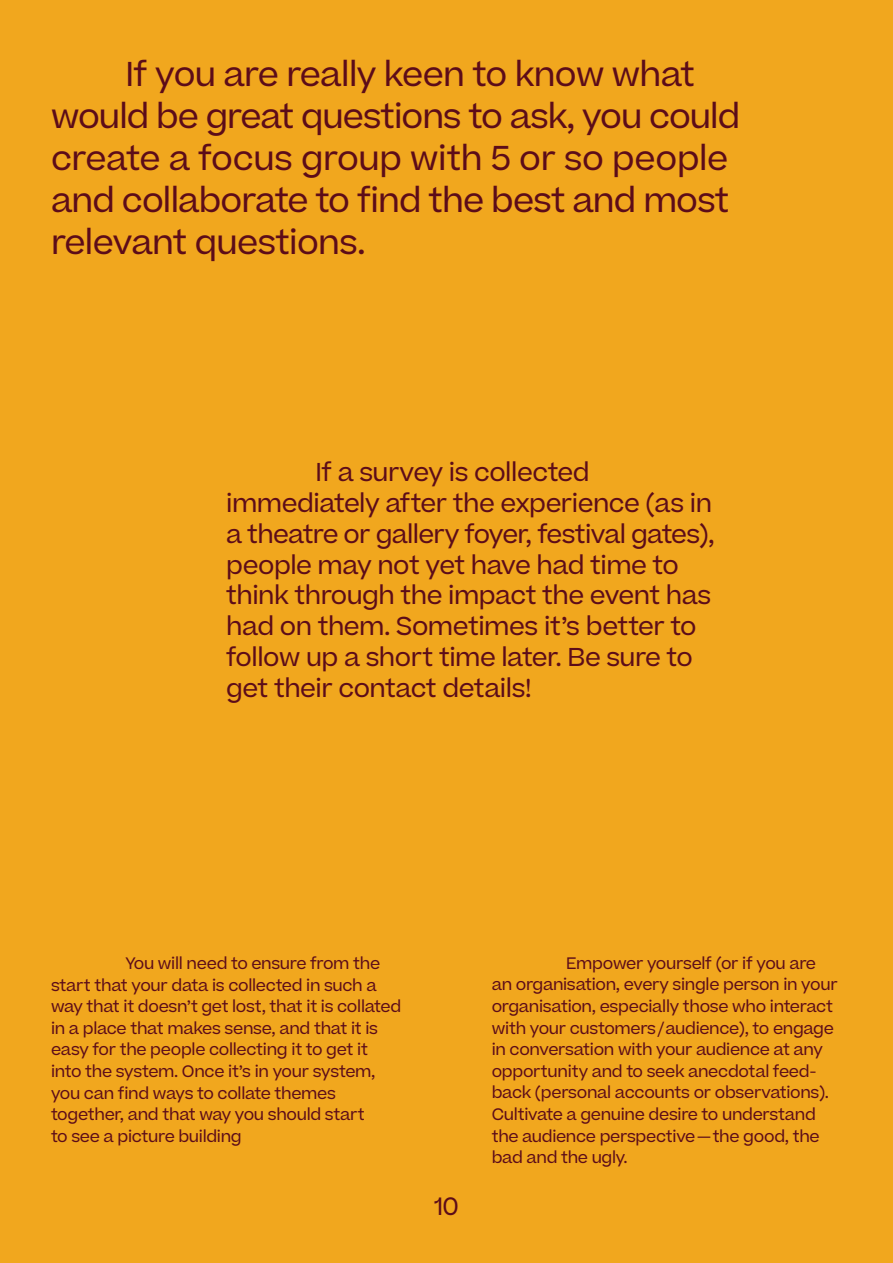
<style>
.page{position:relative;width:893px;height:1263px;background:#f1a71e}
.page>*{position:absolute;margin:0;border:0;box-sizing:border-box;transform-origin:0 0}
.t1{font:33px/42px "Beatrice";letter-spacing:-.025em;color:#5c0c19}
.t2{font:24.75px/30.8px "Beatrice";letter-spacing:-.02em;color:#5c0c19}
.t3{font:24px "Beatrice";color:#5c0c19}
.t4{font:15.9px/21.6px "Beatrice";letter-spacing:-.02em;color:#5c0c19}
</style>
<div class="page">
<h1 class="t1" style="left:51px;top:53px;width:691px;text-indent:74px">If you are really keen to know what would be great questions to ask, you could create a focus group with 5 or so people and collaborate to find the best and most relevant questions.</h1>
<p class="t2" style="left:226px;top:457px;width:490px;text-indent:89px">If a survey is collected immediately after the experience (as in a theatre or gallery foyer, festival gates), people may not yet have had time to think through the impact the event has had on them. Sometimes it’s better to follow up a short time later. Be sure to get their contact details!</p>
<p class="t4" style="left:51px;top:952px;width:352px;text-indent:74px">You will need to ensure from the start that your data is collected in such a way that it doesn’t get lost, that it is collated in a place that makes sense, and that it is easy for the people collecting it to get it into the system. Once it’s in your system, you can find ways to collate themes together, and that way you should start<br>to see a picture building</p>
<p class="t4" style="left:492px;top:952px;width:347px;text-indent:74px">Empower yourself (or if you are an organisation, every single person in your organisation, especially those who interact with your customers/audience), to engage in conversation with your audience at any opportunity and to seek anecdotal feed&shy;back (personal accounts or observations).<br>Cultivate a genuine desire to understand the audience perspective—the good, the bad and the ugly.</p>
<h3 class="t3" style="left:434px;top:1191px;width:26px">10</h3>
</div>
